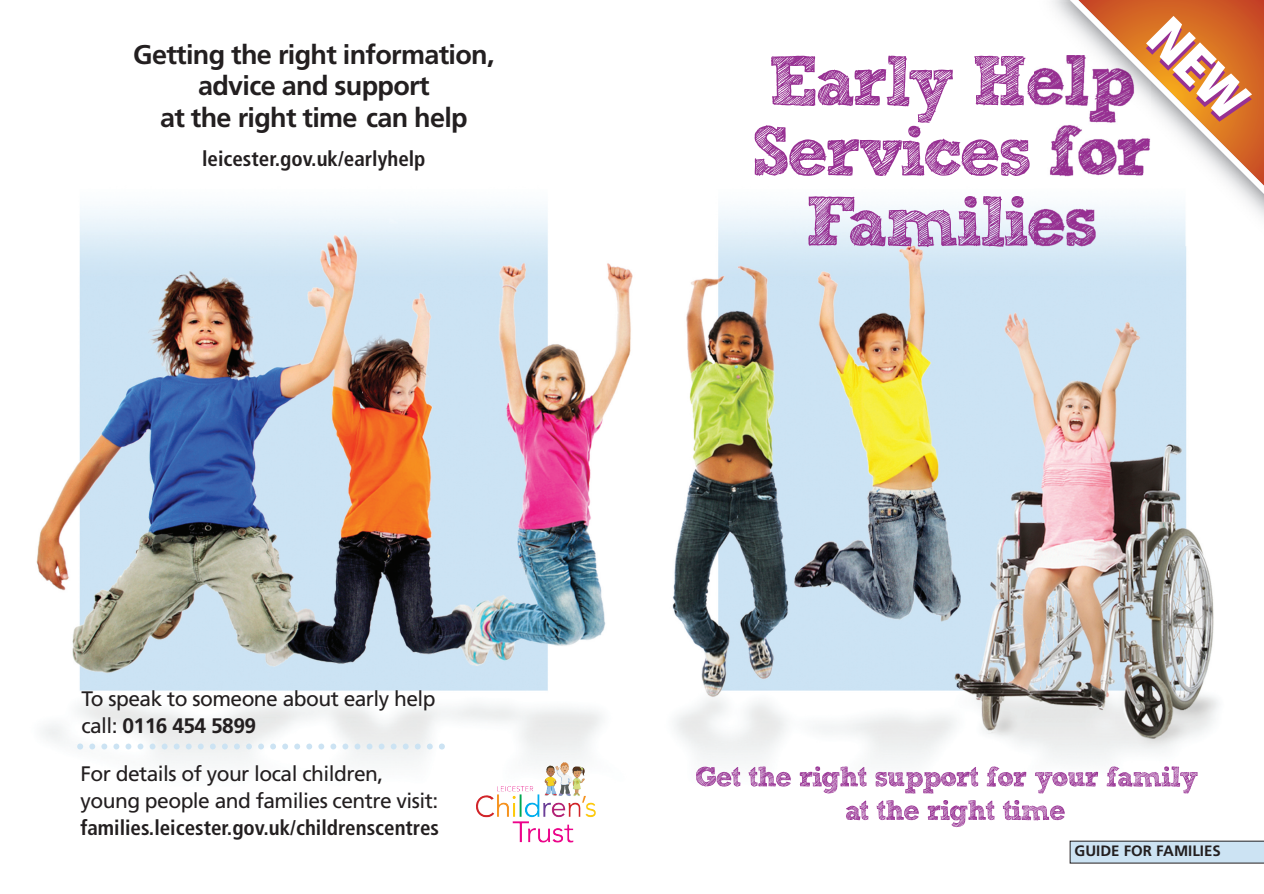
<style>
.page{position:relative;width:1264px;height:894px;background:#fff}
.page>*{position:absolute;margin:0;border:0;box-sizing:border-box;transform-origin:0 0}
.t1{font:700 27px/31.5px "Frutiger";letter-spacing:-.025em;color:#231f20;text-align:center}
.t2{font:21px/27px "Frutiger";letter-spacing:-.025em;color:#231f20}
.t3{font:700 condensed 21px "Frutiger";color:#231f20}
.t4{font:700 15px "Frutiger";color:#231f20}
.s1{font-weight:700}
</style>
<div class="page">
<img style="left:36px;top:206px;width:1227px;height:658px">
<svg style="left:754px;top:0;width:510px;height:247px"></svg>
<p class="t1" style="left:133px;top:41px;width:362px">Getting the right information, advice and support<br>at the right time can help</p>
<p class="t3" style="left:202px;top:150px;width:225px">leicester.gov.uk/earlyhelp</p>
<p class="t2" style="left:81px;top:686px;width:356px">To speak to someone about early help call: <span class="s1">0116 454 5899</span></p>
<p class="t2" style="left:80px;top:762px;width:359px">For details of your local children, young people and families centre visit:</p>
<p class="t3" style="left:80px;top:819px;width:360px">families.leicester.gov.uk/childrenscentres</p>
<p class="t4" style="left:1074px;top:845px;width:148px">GUIDE FOR FAMILIES</p>
</div>
